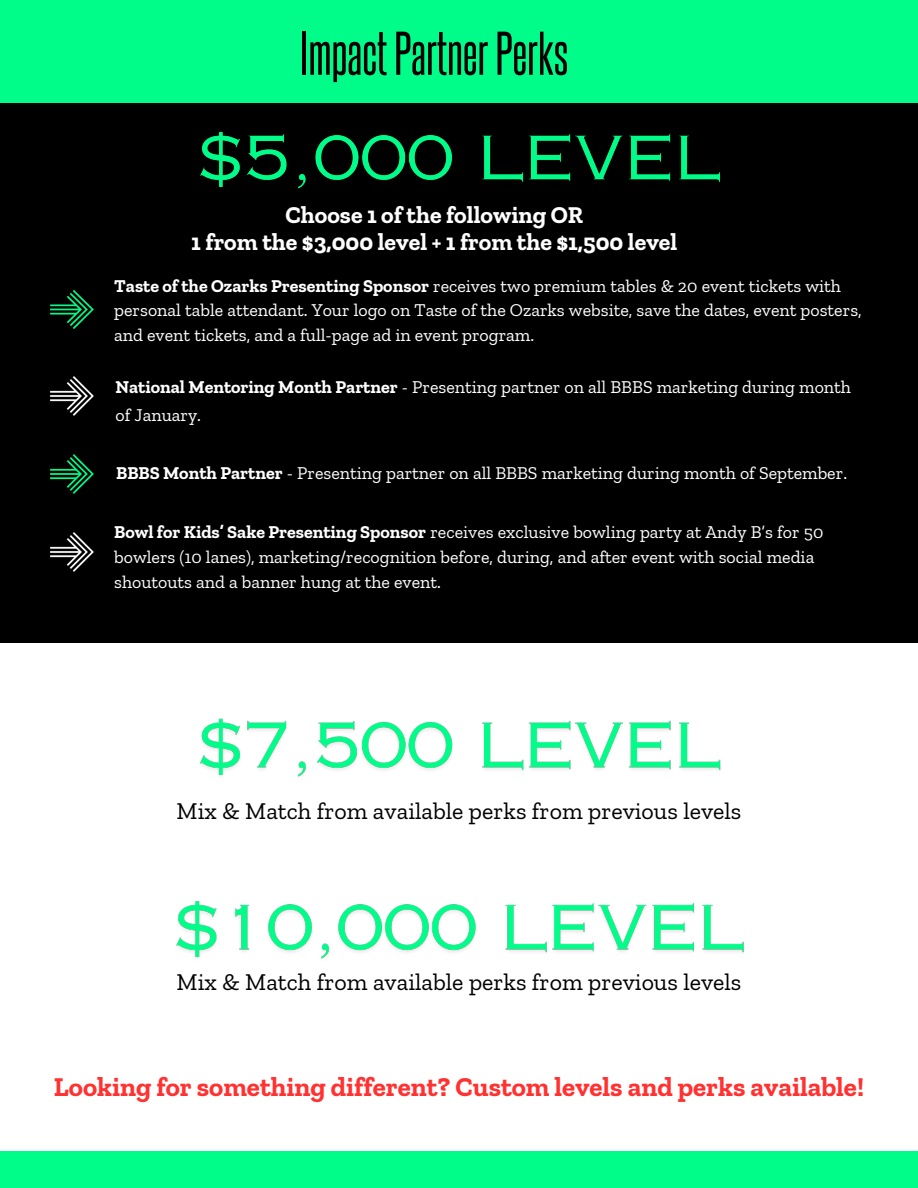
<style>
.page{position:relative;width:918px;height:1188px;background:#fff}
.page>*{position:absolute;margin:0;border:0;box-sizing:border-box;transform-origin:0 0}
.t1{font:52.5px "Aka Acid Steelfish";color:#000}
.t2{font:700 27px "Zilla Slab";color:#ff3131}
.t3{font:24px "Zilla Slab";color:#000}
.t4{font:700 24px/27px "Zilla Slab";color:#fff;text-align:center}
.t5{font:18px/24.8px "Zilla Slab";color:#fff}
.s1{font-weight:700}
</style>
<div class="page">
<div style="left:0;top:43px;width:918px;height:600px;background:#000"></div>
<img style="left:50px;top:454px;width:44px;height:40px">
<img style="left:50px;top:290px;width:44px;height:39px">
<img style="left:50px;top:376px;width:44px;height:40px">
<img style="left:200px;top:718px;width:521px;height:59px">
<img style="left:200px;top:131px;width:520px;height:58px">
<img style="left:50px;top:532px;width:44px;height:40px">
<div style="left:0;top:0;width:918px;height:103px;background:#00fc89"></div>
<div style="left:0;top:1151px;width:918px;height:37px;background:#00fc89"></div>
<img style="left:176px;top:901px;width:568px;height:58px">
<p class="t1" style="left:300px;top:35px;width:270px">ImpactPartnerPerks</p>
<p class="t4" style="left:191px;top:201px;width:488px">Choose 1 of the following OR<br>1 from the $3,000 level + 1 from the $1,500 level</p>
<p class="t5" style="left:114px;top:273px;width:749px"><span class="s1">Taste of the Ozarks Presenting Sponsor</span> receives two premium tables &amp; 20 event tickets with personal table attendant. Your logo on Taste of the Ozarks website, save the dates, event posters, and event tickets, and a full-page ad in event program.</p>
<p class="t5" style="left:115px;top:373px;width:737px;line-height:28.2px"><span class="s1">National Mentoring Month Partner</span> - Presenting partner on all BBBS marketing during month of January.</p>
<h2 class="t5" style="left:116px;top:460px;width:732px"><span class="s1">BBBS Month Partner</span> - Presenting partner on all BBBS marketing during month of September.</h2>
<h4 class="t5" style="left:114px;top:520px;width:711px"><span class="s1">Bowl for Kids’ Sake Presenting Sponsor</span> receives exclusive bowling party at Andy B’s for 50 bowlers (10 lanes), marketing/recognition before, during, and after event with social media shoutouts and a banner hung at the event.</h4>
<p class="t3" style="left:177px;top:796px;width:566px">Mix &amp; Match from available perks from previous levels</p>
<p class="t3" style="left:177px;top:968px;width:566px">Mix &amp; Match from available perks from previous levels</p>
<p class="t2" style="left:54px;top:1070px;width:812px">Looking for something different? Custom levels and perks available!</p>
</div>
